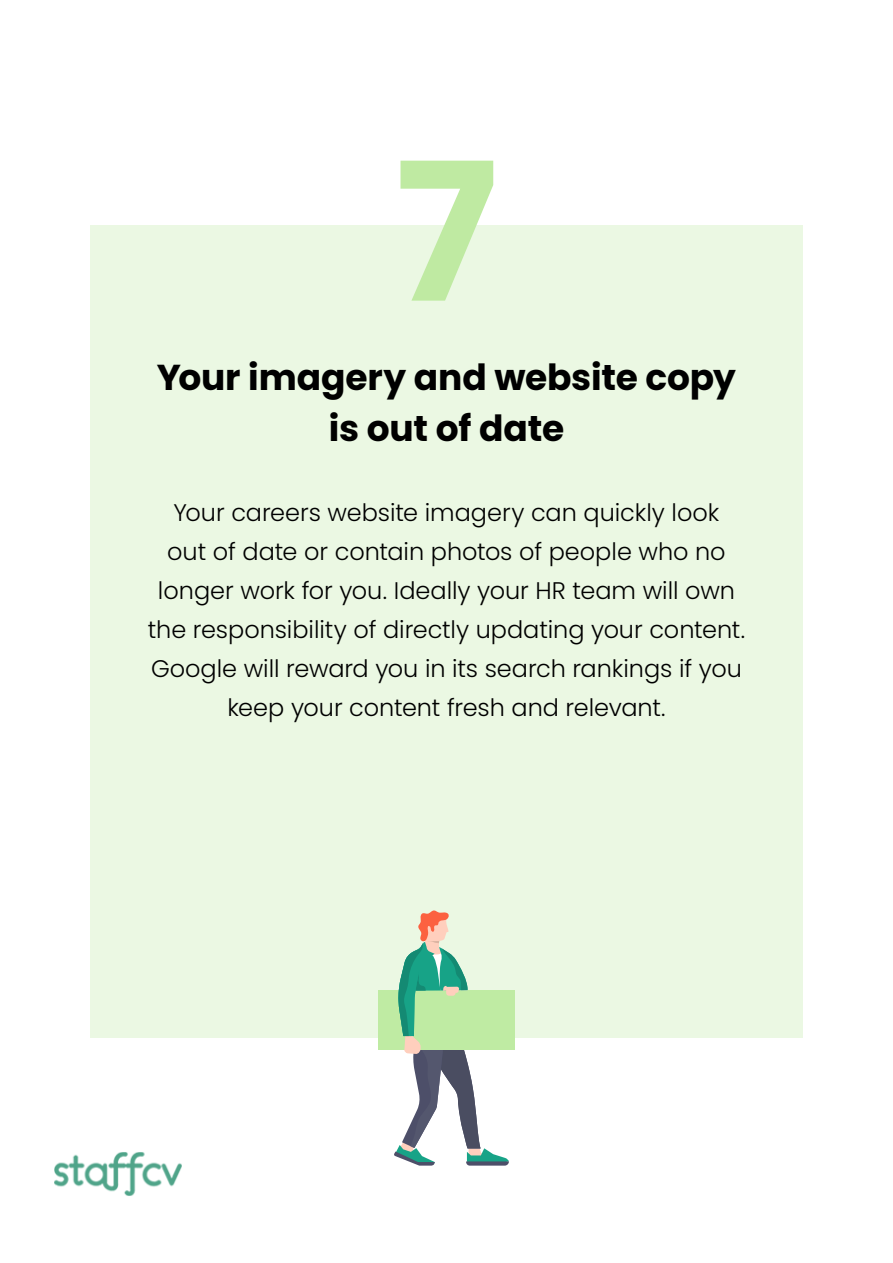
<style>
.page{position:relative;width:893px;height:1263px;background:#fff}
.page>*{position:absolute;margin:0;border:0;box-sizing:border-box;transform-origin:0 0}
.t1{font:700 192px "Poppins";color:#bfeaa2}
.t2{font:700 36px/51px "Poppins";letter-spacing:-.005em;color:#000;text-align:center}
.t3{font:300 24px/39px "Poppins";color:#000;text-align:center}
</style>
<div class="page">
<div style="left:90px;top:225px;width:713px;height:813px;background:#ebf8e3"></div>
<img style="left:54px;top:1152px;width:128px;height:44px">
<div style="left:378px;top:990px;width:137px;height:59px;background:#bfeba3"></div>
<svg style="left:394px;top:910px;width:115px;height:255px"></svg>
<h1 class="t1" style="left:395px;top:122px;width:104px">7</h1>
<h2 class="t2" style="left:157px;top:352px;width:581px">Your imagery and website copy is out of date</h2>
<p class="t3" style="left:148px;top:493px;width:599px">Your careers website imagery can quickly look<br>out of date or contain photos of people who no longer work for you. Ideally your HR team will own the responsibility of directly updating your content.<br>Google will reward you in its search rankings if you keep your content fresh and relevant.</p>
</div>
